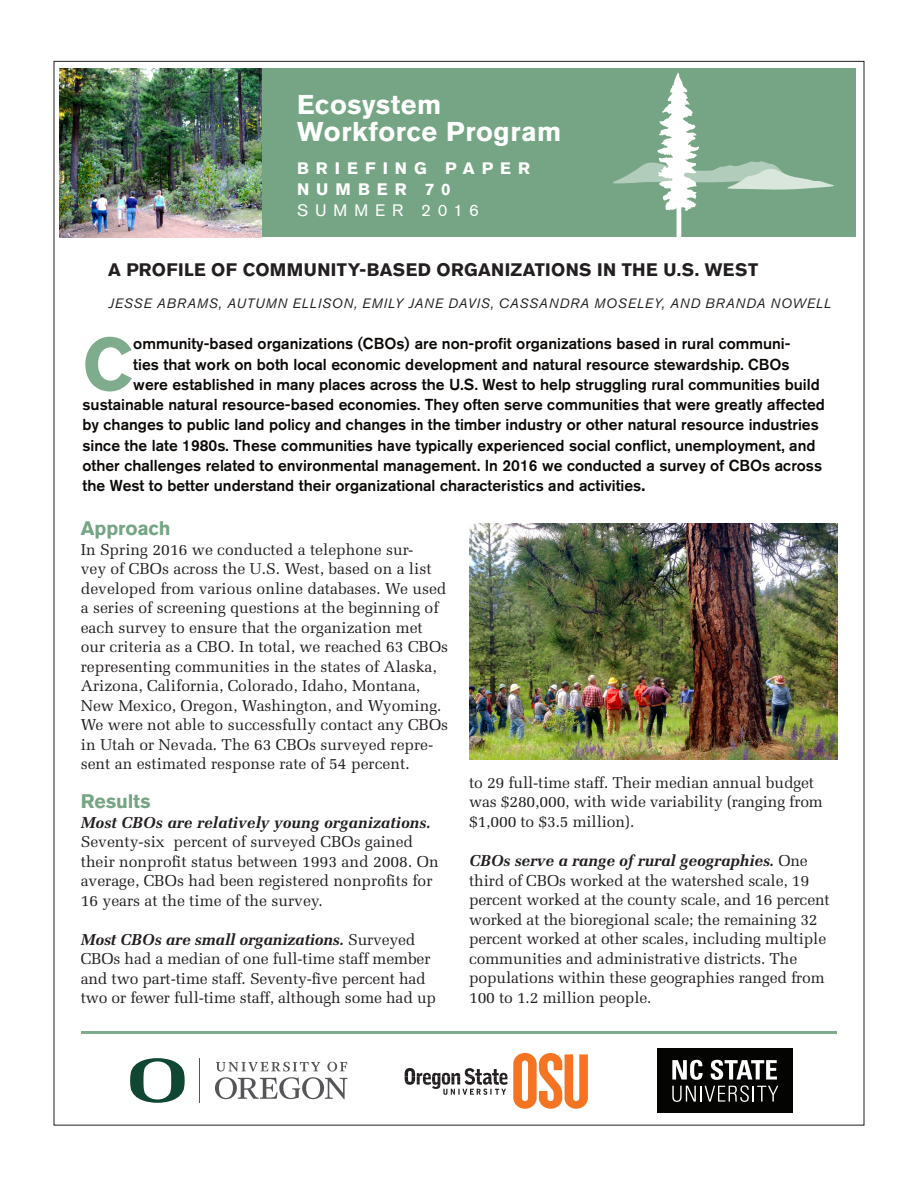
<style>
.page{position:relative;width:918px;height:1188px;background:#fff}
.page>*{position:absolute;margin:0;border:0;box-sizing:border-box;transform-origin:0 0}
._3_intro{font:700 73.05px "Akzidenz Grotesk BQ";color:#80ac8e}
.t1{font:700 27px/27px "Akzidenz Grotesk BQ";letter-spacing:.02em;color:#fff}
._3_intro-2{font:700 19.5px "Akzidenz Grotesk BQ";color:#75a584}
._6_subhead_1{font:700 19.5px "Akzidenz Grotesk BQ";color:#75a584}
._1_main_head{font:700 18px "Akzidenz Grotesk BQ";letter-spacing:.02em;color:#231f20}
.t2{font:700 16.5px "Akzidenz Grotesk BQ";letter-spacing:.415em;color:#fff}
.t3{font:16.5px "Akzidenz Grotesk BQ";letter-spacing:.405em;color:#fff}
._4_body_text{font:15.75px/19.5px "Melior";color:#231f20}
._3_intro-3{font:500 15.75px "Akzidenz Grotesk BQ";color:#0c0806}
._1_main_head-2{font:italic 13.5px "Akzidenz Grotesk BQ";letter-spacing:.055em;color:#231f20}
.s1{font-weight:700}
.s2{font-weight:700;font-style:italic}
</style>
<div class="page">
<div style="left:260px;top:69px;width:595px;height:168px;background:#75a584"></div>
<svg style="left:613px;top:73px;width:221px;height:164px"></svg>
<hr style="left:81px;top:1031px;width:756px;height:3px;background:#80ac8e">
<img style="left:59px;top:69px;width:203px;height:168px">
<hr style="left:199px;top:1058px;width:1px;height:45px;background:#555659">
<svg style="left:215px;top:1062px;width:132px;height:37px"></svg>
<svg style="left:130px;top:1058px;width:55px;height:45px"></svg>
<svg style="left:405px;top:1053px;width:183px;height:56px"></svg>
<div style="left:657px;top:1048px;width:135px;height:65px;background:#040503"></div>
<svg style="left:672px;top:1060px;width:106px;height:42px"></svg>
<img style="left:469px;top:524px;width:368px;height:235px">
<h2 class="t1" style="left:297px;top:91px;width:266px">Ecosystem<br>Workforce Program</h2>
<p class="t2" style="left:297px;top:158px;width:235px">BRIEFING PAPER</p>
<p class="t2" style="left:297px;top:179px;width:155px">NUMBER 70</p>
<p class="t3" style="left:297px;top:200px;width:183px">SUMMER 2016</p>
<p class="_1_main_head" style="left:108px;top:259px;width:652px">A PROFILE OF COMMUNITY-BASED ORGANIZATIONS IN THE U.S. WEST</p>
<p class="_1_main_head-2" style="left:108px;top:295px;width:725px">JESSE ABRAMS, AUTUMN ELLISON, EMILY JANE DAVIS, CASSANDRA MOSELEY, AND BRANDA NOWELL</p>
<p class="_3_intro" style="left:82px;top:322px;width:52px">C</p>
<p class="_3_intro-3" style="left:133px;top:334px;width:659px">ommunity-based organizations (CBOs) are non-profit organizations based in rural communi-</p>
<p class="_3_intro-3" style="left:133px;top:355px;width:658px">ties that work on both local economic development and natural resource stewardship. CBOs</p>
<p class="_3_intro-3" style="left:133px;top:375px;width:688px">were established in many places across the U.S. West to help struggling rural communities build</p>
<p class="_3_intro-3" style="left:82px;top:395px;width:744px">sustainable natural resource-based economies. They often serve communities that were greatly affected</p>
<p class="_3_intro-3" style="left:82px;top:415px;width:738px">by changes to public land policy and changes in the timber industry or other natural resource industries</p>
<p class="_3_intro-3" style="left:82px;top:436px;width:735px">since the late 1980s. These communities have typically experienced social conflict, unemployment, and</p>
<p class="_3_intro-3" style="left:82px;top:456px;width:741px">other challenges related to environmental management. In 2016 we conducted a survey of CBOs across</p>
<p class="_3_intro-3" style="left:82px;top:476px;width:564px">the West to better understand their organizational characteristics and activities<span class="s1">.</span></p>
<p class="_3_intro-2" style="left:81px;top:517px;width:92px">Approach</p>
<p class="_4_body_text" style="left:81px;top:540px;width:369px">In Spring 2016 we conducted a telephone sur-<br>vey of CBOs across the U.S. West, based on a list developed from various online databases. We used a series of screening questions at the beginning of each survey to ensure that the organization met our criteria as a CBO. In total, we reached 63 CBOs representing communities in the states of Alaska, Arizona, California, Colorado, Idaho, Montana, New Mexico, Oregon, Washington, and Wyoming.<br>We were not able to successfully contact any CBOs in Utah or Nevada. The 63 CBOs surveyed repre&shy;sent an estimated response rate of 54 percent.</p>
<p class="_6_subhead_1" style="left:81px;top:790px;width:72px">Results</p>
<p class="_4_body_text" style="left:81px;top:813px;width:359px"><span class="s2">Most CBOs are relatively young organizations.<br></span>Seventy-six percent of surveyed CBOs gained their nonprofit status between 1993 and 2008. On average, CBOs had been registered nonprofits for 16 years at the time of the survey.</p>
<p class="_4_body_text" style="left:81px;top:930px;width:357px"><span class="s2">Most CBOs are small organizations.</span> Surveyed CBOs had a median of one full-time staff member and two part-time staff. Seventy-five percent had two or fewer full-time staff, although some had up</p>
<p class="_4_body_text" style="left:469px;top:773px;width:355px">to 29 full-time staff. Their median annual budget was $280,000, with wide variability (ranging from $1,000 to $3.5 million).</p>
<p class="_4_body_text" style="left:469px;top:851px;width:362px"><span class="s2">CBOs serve a range of rural geographies.</span> One third of CBOs worked at the watershed scale, 19 percent worked at the county scale, and 16 percent worked at the bioregional scale; the remaining 32 percent worked at other scales, including multiple communities and administrative districts. The populations within these geographies ranged from 100 to 1.2 million people.</p>
</div>
